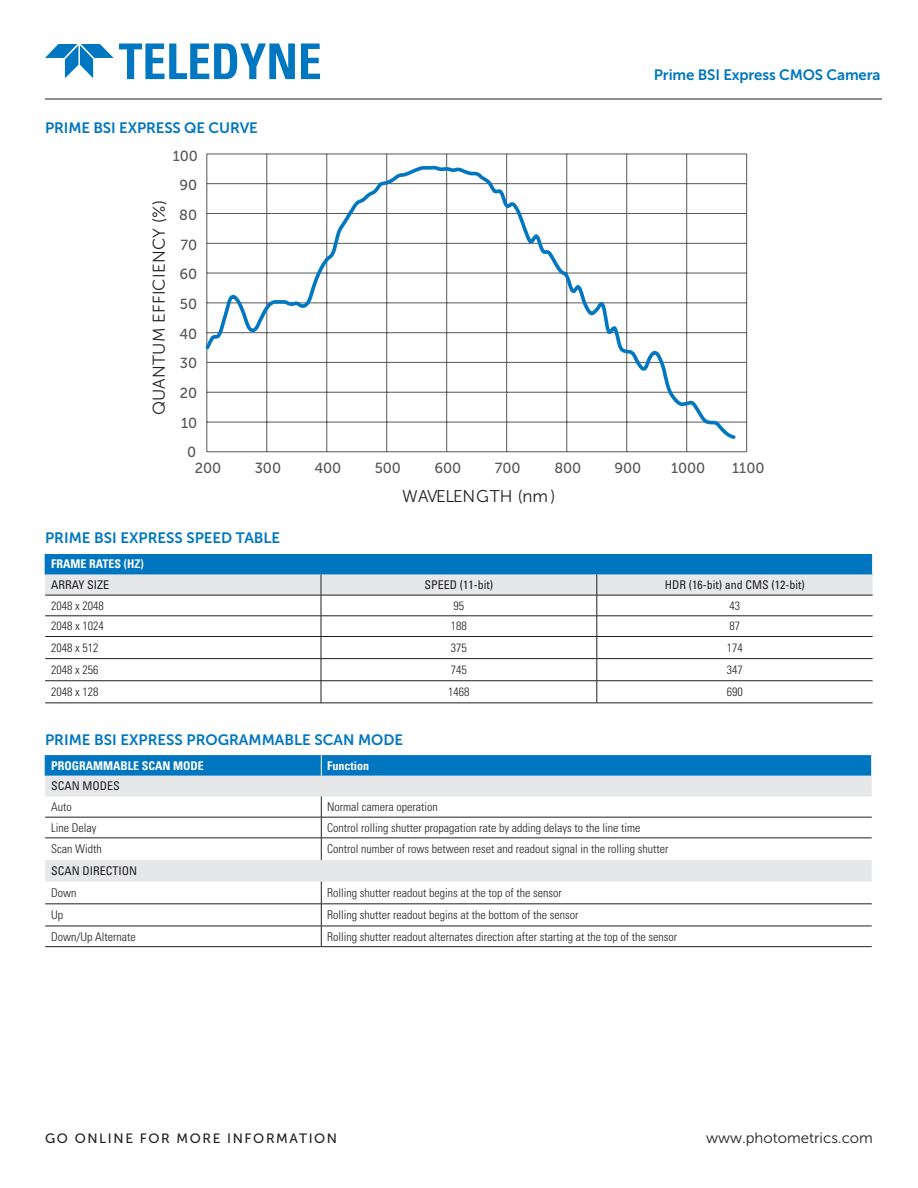
<style>
.page{position:relative;width:918px;height:1188px;background:#fff}
.page>*{position:absolute;margin:0;border:0;box-sizing:border-box;transform-origin:0 0}
.t1{font:16.95px "Museo Sans 300";letter-spacing:.01em;color:#231f20}
.t2{font:16.95px "Museo Sans 300";letter-spacing:-.01em;color:#231f20}
.Header___Body{font:15px "Museo Sans 700";color:#0077c0}
.t3{font:15px "Museo Sans 300";color:#231f20}
.t4{font:14.55px "Museo Sans 500";color:#595959}
.t5{font:13.5px "Museo Sans 500";letter-spacing:.12em;color:#231f20}
.t6{font:300 condensed 12px "Univers LT Std";color:#231f20}
.t7{font:condensed 12px "Univers LT Std";color:#231f20}
.t8{font:700 condensed 12px "Univers LT Std";color:#fff}
</style>
<div class="page">
<hr style="left:207px;top:154px;width:540px;height:1px;background:#57585a">
<hr style="left:207px;top:183px;width:540px;height:1px;background:#57585a">
<hr style="left:207px;top:213px;width:540px;height:1px;background:#57585a">
<hr style="left:207px;top:243px;width:540px;height:1px;background:#57585a">
<hr style="left:207px;top:273px;width:540px;height:1px;background:#57585a">
<hr style="left:207px;top:302px;width:540px;height:1px;background:#57585a">
<hr style="left:207px;top:332px;width:540px;height:1px;background:#57585a">
<hr style="left:207px;top:362px;width:540px;height:1px;background:#57585a">
<hr style="left:207px;top:392px;width:540px;height:1px;background:#57585a">
<hr style="left:207px;top:422px;width:540px;height:1px;background:#57585a">
<hr style="left:746px;top:154px;width:1px;height:298px;background:#57585a">
<hr style="left:686px;top:154px;width:1px;height:298px;background:#57585a">
<hr style="left:626px;top:154px;width:1px;height:298px;background:#57585a">
<hr style="left:566px;top:154px;width:1px;height:298px;background:#57585a">
<hr style="left:506px;top:154px;width:1px;height:298px;background:#57585a">
<hr style="left:446px;top:154px;width:1px;height:298px;background:#57585a">
<hr style="left:386px;top:154px;width:1px;height:298px;background:#57585a">
<hr style="left:326px;top:154px;width:1px;height:298px;background:#57585a">
<hr style="left:266px;top:154px;width:1px;height:298px;background:#57585a">
<hr style="left:206px;top:154px;width:1px;height:298px;background:#57585a">
<hr style="left:207px;top:451px;width:540px;height:1px;background:#57585a">
<svg style="left:205px;top:164px;width:533px;height:278px"></svg>
<hr style="left:45px;top:99px;width:837px;height:1px;background:#231f20">
<svg style="left:301px;top:44px;width:19px;height:35px"></svg>
<svg style="left:45px;top:43px;width:250px;height:36px"></svg>
<hr style="left:45px;top:703px;width:276px;height:1px;background:#231f20">
<hr style="left:321px;top:703px;width:276px;height:1px;background:#231f20">
<hr style="left:597px;top:703px;width:276px;height:1px;background:#231f20">
<svg style="left:45px;top:554px;width:828px;height:149px"></svg>
<svg style="left:45px;top:776px;width:827px;height:106px"></svg>
<hr style="left:45px;top:817px;width:276px;height:1px;background:#231f20">
<hr style="left:321px;top:817px;width:551px;height:1px;background:#231f20">
<hr style="left:45px;top:838px;width:276px;height:1px;background:#231f20">
<hr style="left:321px;top:838px;width:551px;height:1px;background:#231f20">
<svg style="left:321px;top:796px;width:1px;height:64px"></svg>
<hr style="left:45px;top:904px;width:276px;height:1px;background:#231f20">
<hr style="left:321px;top:904px;width:551px;height:1px;background:#231f20">
<hr style="left:45px;top:926px;width:276px;height:1px;background:#231f20">
<hr style="left:321px;top:926px;width:551px;height:1px;background:#231f20">
<svg style="left:321px;top:882px;width:1px;height:64px"></svg>
<svg style="left:45px;top:755px;width:827px;height:21px;background:#0679c1"></svg>
<hr style="left:45px;top:946px;width:276px;height:1px;background:#231f20">
<hr style="left:321px;top:946px;width:551px;height:1px;background:#231f20">
<p class="Header___Body" style="left:45px;top:119px;width:214px">PRIME BSI EXPRESS QE CURVE</p>
<p class="t4" style="left:173px;top:148px;width:27px">100</p>
<p class="t1" style="left:150px;top:415px;width:216px;rotate:-90deg">QUANTUM EFFICIENCY (%)</p>
<p class="t4" style="left:179px;top:177px;width:19px">90</p>
<p class="t4" style="left:179px;top:207px;width:19px">80</p>
<p class="t4" style="left:180px;top:237px;width:18px">70</p>
<p class="t4" style="left:179px;top:266px;width:19px">60</p>
<p class="t4" style="left:180px;top:296px;width:19px">50</p>
<p class="t4" style="left:179px;top:326px;width:19px">40</p>
<p class="t4" style="left:180px;top:355px;width:19px">30</p>
<p class="t4" style="left:180px;top:385px;width:19px">20</p>
<p class="t4" style="left:181px;top:415px;width:18px">10</p>
<p class="t4" style="left:187px;top:444px;width:11px">0</p>
<p class="Header___Body" style="left:654px;top:66px;width:228px">Prime BSI Express CMOS Camera</p>
<p class="t4" style="left:195px;top:460px;width:28px">200</p>
<p class="t4" style="left:255px;top:460px;width:28px">300</p>
<p class="t4" style="left:314px;top:460px;width:28px">400</p>
<p class="t4" style="left:375px;top:460px;width:28px">500</p>
<p class="t4" style="left:434px;top:460px;width:28px">600</p>
<p class="t4" style="left:495px;top:460px;width:27px">700</p>
<p class="t4" style="left:554px;top:460px;width:28px">800</p>
<p class="t4" style="left:614px;top:460px;width:28px">900</p>
<p class="t4" style="left:671px;top:460px;width:36px">1000</p>
<p class="t4" style="left:732px;top:460px;width:34px">1100</p>
<p class="t2" style="left:402px;top:487px;width:155px">WAVELENGTH (nm)</p>
<p class="Header___Body" style="left:45px;top:529px;width:237px">PRIME BSI EXPRESS SPEED TABLE</p>
<p class="t8" style="left:51px;top:557px;width:94px">FRAME RATES (HZ)</p>
<p class="t7" style="left:51px;top:577px;width:59px">ARRAY SIZE</p>
<p class="t7" style="left:425px;top:577px;width:70px">SPEED (11-bit)</p>
<p class="t7" style="left:665px;top:577px;width:141px">HDR (16-bit) and CMS (12-bit)</p>
<p class="t6" style="left:51px;top:598px;width:54px">2048 x 2048</p>
<p class="t6" style="left:454px;top:598px;width:12px">95</p>
<p class="t6" style="left:729px;top:598px;width:12px">43</p>
<p class="t6" style="left:51px;top:619px;width:54px">2048 x 1024</p>
<p class="t6" style="left:451px;top:619px;width:17px">188</p>
<p class="t6" style="left:729px;top:619px;width:12px">87</p>
<p class="t6" style="left:51px;top:640px;width:49px">2048 x 512</p>
<p class="t6" style="left:451px;top:640px;width:17px">375</p>
<p class="t6" style="left:727px;top:640px;width:17px">174</p>
<p class="t6" style="left:51px;top:663px;width:49px">2048 x 256</p>
<p class="t6" style="left:451px;top:663px;width:17px">745</p>
<p class="t6" style="left:727px;top:663px;width:17px">347</p>
<p class="t6" style="left:51px;top:685px;width:49px">2048 x 128</p>
<p class="t6" style="left:448px;top:685px;width:23px">1468</p>
<p class="t6" style="left:727px;top:685px;width:17px">690</p>
<p class="Header___Body" style="left:45px;top:732px;width:360px">PRIME BSI EXPRESS PROGRAMMABLE SCAN MODE</p>
<p class="t8" style="left:51px;top:758px;width:154px">PROGRAMMABLE SCAN MODE</p>
<p class="t8" style="left:327px;top:758px;width:43px">Function</p>
<p class="t7" style="left:51px;top:779px;width:70px">SCAN MODES</p>
<p class="t6" style="left:51px;top:800px;width:22px">Auto</p>
<p class="t6" style="left:327px;top:800px;width:112px">Normal camera operation</p>
<p class="t6" style="left:51px;top:820px;width:47px">Line Delay</p>
<p class="t6" style="left:327px;top:820px;width:315px">Control rolling shutter propagation rate by adding delays to the line time</p>
<p class="t6" style="left:51px;top:842px;width:52px">Scan Width</p>
<p class="t6" style="left:327px;top:842px;width:343px">Control number of rows between reset and readout signal in the rolling shutter</p>
<p class="t7" style="left:51px;top:863px;width:88px">SCAN DIRECTION</p>
<p class="t6" style="left:51px;top:886px;width:27px">Down</p>
<p class="t6" style="left:327px;top:886px;width:236px">Rolling shutter readout begins at the top of the sensor</p>
<p class="t6" style="left:51px;top:908px;width:13px">Up</p>
<p class="t6" style="left:327px;top:908px;width:253px">Rolling shutter readout begins at the bottom of the sensor</p>
<p class="t6" style="left:51px;top:929px;width:86px">Down/Up Alternate</p>
<p class="t6" style="left:327px;top:929px;width:351px">Rolling shutter readout alternates direction after starting at the top of the sensor</p>
<p class="t5" style="left:45px;top:1131px;width:294px">GO ONLINE FOR MORE INFORMATION</p>
<p class="t3" style="left:706px;top:1129px;width:168px">www.photometrics.com</p>
</div>
